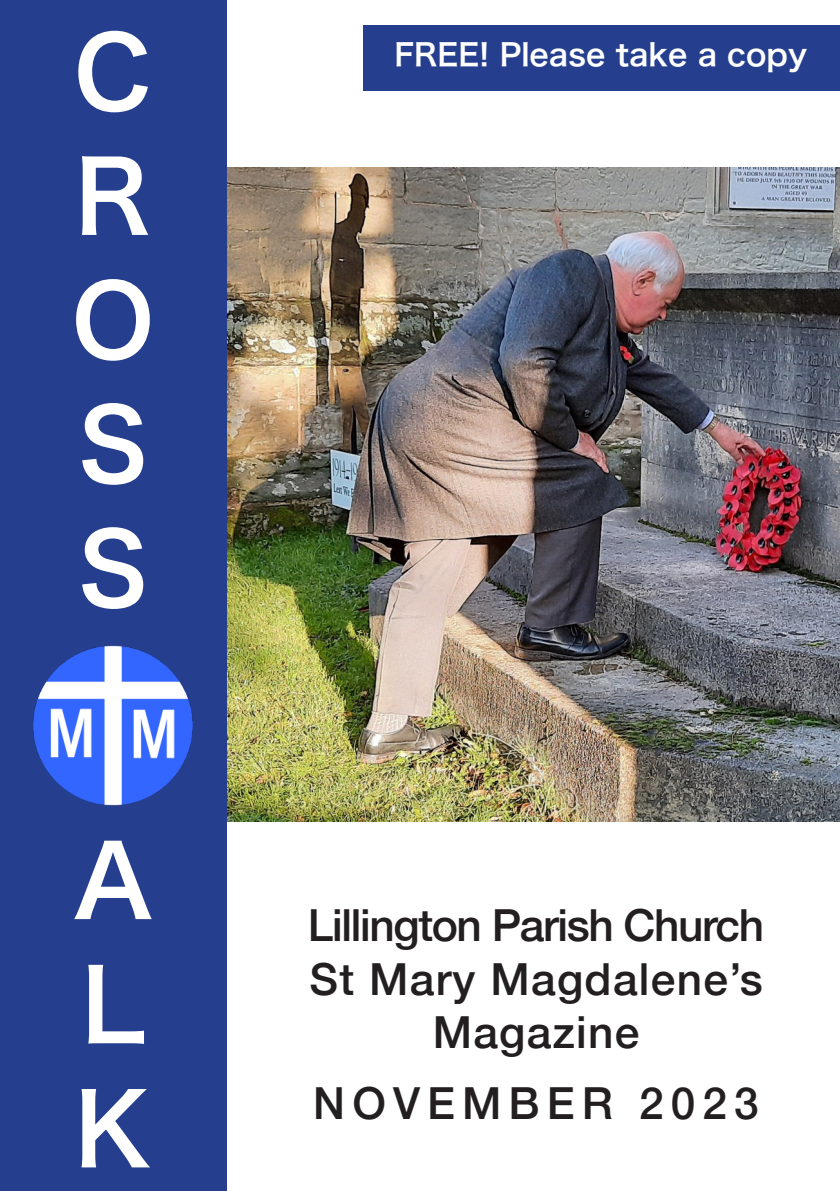
<style>
.page{position:relative;width:840px;height:1191px;background:#fff}
.page>*{position:absolute;margin:0;border:0;box-sizing:border-box;transform-origin:0 0}
.t1{font:98.4px "Hiragino Sans GB W6";color:#fff}
.t2{font:500 44.2px "Helvetica Neue";letter-spacing:.03em;color:#231f20}
.t3{font:500 44.2px "Helvetica Neue";letter-spacing:-.03em;color:#231f20}
.t4{font:500 44.2px "Helvetica Neue";letter-spacing:.16em;color:#231f20}
.t5{font:30.4px "Hiragino Sans GB W6";color:#fff}
</style>
<div class="page">
<img style="left:226px;top:168px;width:613px;height:653px">
<div style="left:0;top:0;width:226px;height:1191px;background:#253f8e"></div>
<div style="left:363px;top:25px;width:476px;height:66px;background:#253f8e"></div>
<img style="left:33px;top:645px;width:160px;height:161px">
<p class="t1" style="left:74px;top:8px;width:80px">C</p>
<p class="t1" style="left:75px;top:132px;width:78px">R</p>
<p class="t1" style="left:72px;top:256px;width:84px">O</p>
<p class="t1" style="left:78px;top:380px;width:72px">S</p>
<p class="t1" style="left:78px;top:504px;width:72px">S</p>
<p class="t1" style="left:73px;top:816px;width:81px">A</p>
<p class="t1" style="left:81px;top:940px;width:65px">L</p>
<p class="t1" style="left:74px;top:1064px;width:78px">K</p>
<p class="t5" style="left:394px;top:35px;width:414px">FREE! Please take a copy</p>
<p class="t3" style="left:308px;top:890px;width:457px">Lillington Parish Church</p>
<p class="t2" style="left:309px;top:943px;width:454px">St Mary Magdalene’s</p>
<p class="t2" style="left:432px;top:996px;width:208px">Magazine</p>
<p class="t4" style="left:313px;top:1067px;width:447px">NOVEMBER 2023</p>
</div>
